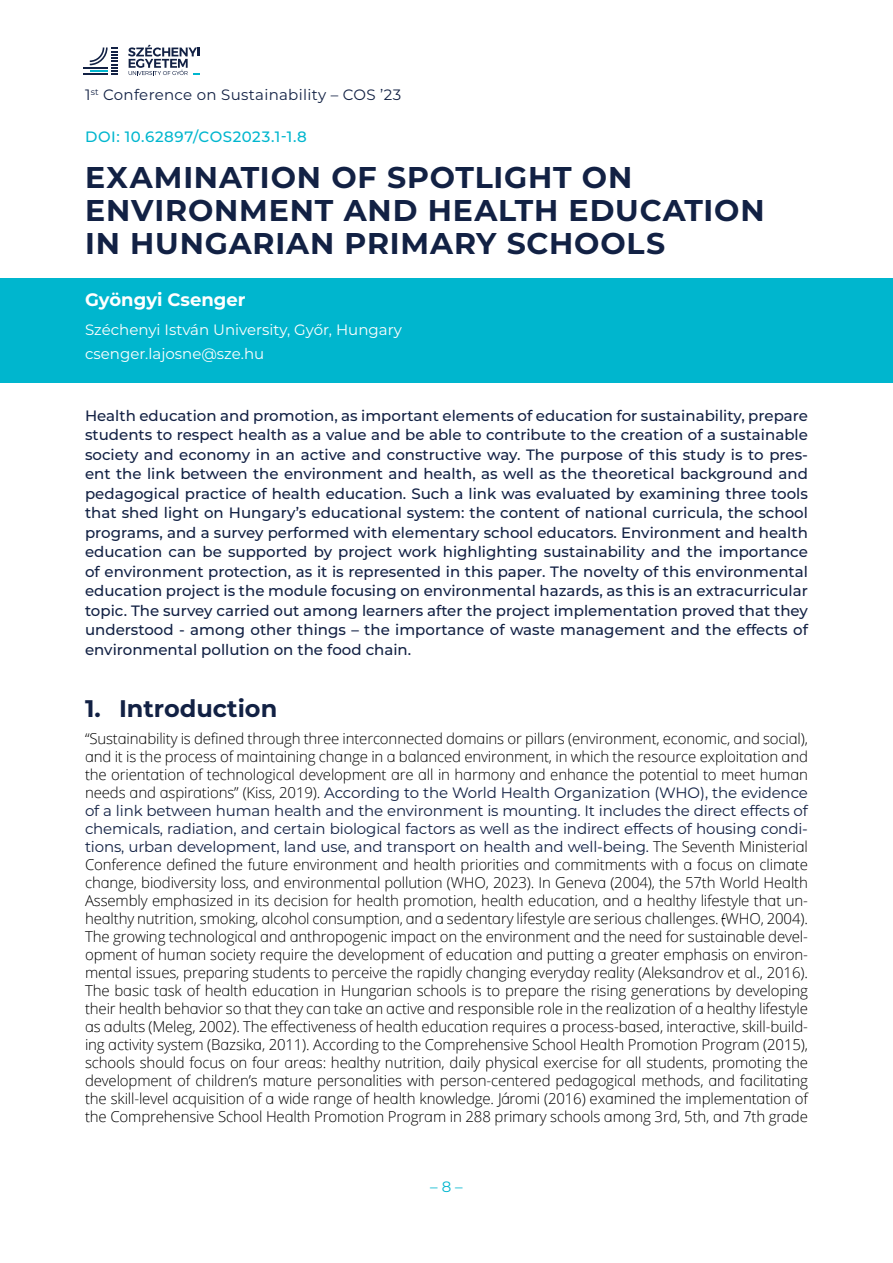
<style>
.page{position:relative;width:893px;height:1263px;background:#fff}
.page>*{position:absolute;margin:0;border:0;box-sizing:border-box;transform-origin:0 0}
.t1{font:700 30px/33px "Montserrat";letter-spacing:.03em;color:#122144}
.t2{font:700 24px "Montserrat";color:#122144}
.t3{font:700 18px "Montserrat";color:#fff}
.t4{font:15px/18px "Open Sans Light HUN";letter-spacing:-.01em;color:#000;text-align:justify}
.t5{font:500 15px/19.5px "Montserrat";color:#122144;text-align:justify}
.t6{font:15px/18px "Montserrat";letter-spacing:-.01em;color:#122144;text-align:justify}
.t7{font:15px/23.7px "Montserrat";color:#fff}
.t8{font:15px "Montserrat";letter-spacing:.02em;color:#122144}
.t9{font:500 15px "Montserrat";letter-spacing:.035em;color:#00b6ce}
.t10{font:15px "Montserrat";color:#00b6ce}
.s1{font-family:"Open Sans Light HUN";color:#000}
</style>
<div class="page">
<hr style="left:83px;top:73px;width:25px;height:2px;background:#122144">
<hr style="left:83px;top:67px;width:25px;height:2px;background:#122144">
<svg style="left:90px;top:48px;width:27px;height:27px"></svg>
<svg style="left:128px;top:45px;width:72px;height:30px"></svg>
<div style="left:0;top:279px;width:893px;height:104px;background:#00b6ce"></div>
<p class="t8" style="left:85px;top:85px;width:318px">1<sup>st</sup> Conference on Sustainability – COS ’23</p>
<p class="t9" style="left:85px;top:126px;width:223px">DOI: 10.62897/COS2023.1-1.8</p>
<h1 class="t1" style="left:85px;top:159px;width:681px">EXAMINATION OF SPOTLIGHT ON<br>ENVIRONMENT AND HEALTH EDUCATION<br>IN HUNGARIAN PRIMARY SCHOOLS</h1>
<p class="t3" style="left:85px;top:287px;width:162px">Gyöngyi Csenger</p>
<p class="t7" style="left:85px;top:317px;width:319px">Széchenyi István University, Győr, Hungary csenger.lajosne@sze.hu</p>
<p class="t5" style="left:85px;top:405px;width:724px">Health education and promotion, as important elements of education for sustainability, prepare students to respect health as a value and be able to contribute to the creation of a sustainable society and economy in an active and constructive way. The purpose of this study is to pres&shy;ent the link between the environment and health, as well as the theoretical background and pedagogical practice of health education. Such a link was evaluated by examining three tools that shed light on Hungary’s educational system: the content of national curricula, the school programs, and a survey performed with elementary school educators. Environment and health education can be supported by project work highlighting sustainability and the importance of environment protection, as it is represented in this paper. The novelty of this environmental education project is the module focusing on environmental hazards, as this is an extracurricular topic. The survey carried out among learners after the project implementation proved that they understood - among other things – the importance of waste management and the effects of environmental pollution on the food chain.</p>
<h2 class="t2" style="left:85px;top:691px;width:194px">1. Introduction</h2>
<p class="t4" style="left:85px;top:729px;width:724px">“Sustainability is defined through three interconnected domains or pillars (environment, economic, and social), and it is the process of maintaining change in a balanced environment, in which the resource exploitation and the orientation of technological development are all in harmony and enhance the potential to meet human</p>
<p class="t6" style="left:85px;top:783px;width:724px"><span class="s1">needs and aspirations” (Kiss, 2019).</span> According to the World Health Organization (WHO), the evidence of a link between human health and the environment is mounting. It includes the direct effects of chemicals, radiation, and certain biological factors as well as the indirect effects of housing condi&shy;tions, urban development, land use, and transport on health and well-being. <span class="s1">The Seventh Ministerial</span></p>
<p class="t4" style="left:85px;top:855px;width:724px">Conference defined the future environment and health priorities and commitments with a focus on climate change, biodiversity loss, and environmental pollution (WHO, 2023). In Geneva (2004), the 57th World Health Assembly emphasized in its decision for health promotion, health education, and a healthy lifestyle that un&shy;healthy nutrition, smoking, alcohol consumption, and a sedentary lifestyle are serious challenges. (WHO, 2004).<br>The growing technological and anthropogenic impact on the environment and the need for sustainable devel&shy;opment of human society require the development of education and putting a greater emphasis on environ&shy;mental issues, preparing students to perceive the rapidly changing everyday reality (Aleksandrov et al., 2016).<br>The basic task of health education in Hungarian schools is to prepare the rising generations by developing their health behavior so that they can take an active and responsible role in the realization of a healthy lifestyle as adults (Meleg, 2002). The effectiveness of health education requires a process-based, interactive, skill-build&shy;ing activity system (Bazsika, 2011). According to the Comprehensive School Health Promotion Program (2015), schools should focus on four areas: healthy nutrition, daily physical exercise for all students, promoting the development of children’s mature personalities with person-centered pedagogical methods, and facilitating the skill-level acquisition of a wide range of health knowledge. Járomi (2016) examined the implementation of the Comprehensive School Health Promotion Program in 288 primary schools among 3rd, 5th, and 7th grade</p>
<p class="t10" style="left:430px;top:1177px;width:34px">– 8 –</p>
</div>
